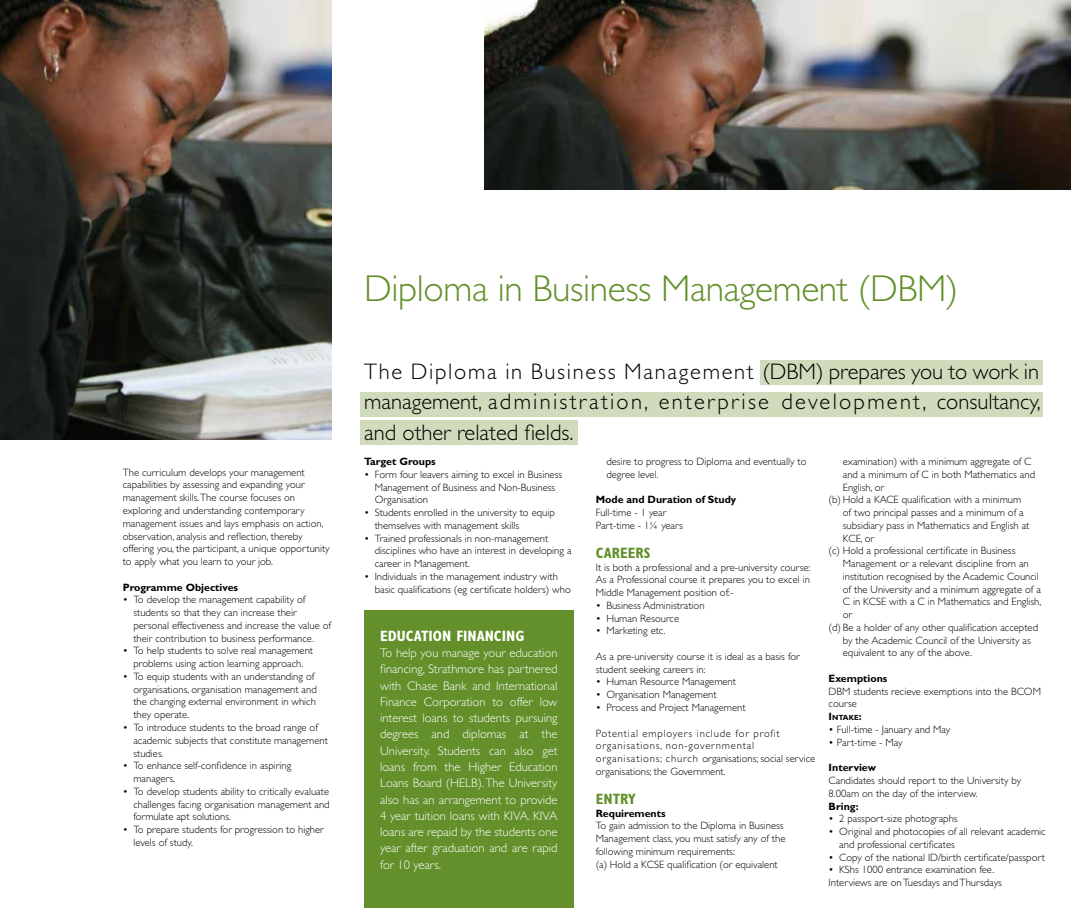
<style>
.page{position:relative;width:1071px;height:908px;background:#fff}
.page>*{position:absolute;margin:0;border:0;box-sizing:border-box;transform-origin:0 0}
.t1{font:300 37.5px "Gill Sans Std";letter-spacing:-.01em;color:#63902b}
.t2{font:300 22.5px/30px "Gill Sans Std";color:#000;text-align:justify}
.t3{font:700 condensed 15px "Gill Sans Std";color:#fff}
.t4{font:700 condensed 15px "Gill Sans Std";color:#63902b}
.t5{font:300 12.5px/16.2px "Gill Sans Std";color:#fff;text-align:justify}
.t6{font:300 10.62px/12.8px "Gill Sans Std";color:#000}
.t7{font:300 10.62px/12.8px "Gill Sans Std";letter-spacing:.075em;color:#000}
.t8{font:700 10.62px "Gill Sans Std";color:#000}
.t9{font:700 7.38px "Gill Sans Std";color:#000}
.s1{font-size:10.62px}
</style>
<div class="page">
<div style="left:360px;top:420px;width:217px;height:25px;background:#d0dbbc"></div>
<div style="left:360px;top:392px;width:682px;height:24px;background:#d0dbbc"></div>
<div style="left:760px;top:360px;width:282px;height:25px;background:#d0dbbc"></div>
<img style="left:0;top:0;width:332px;height:439px">
<img style="left:484px;top:0;width:586px;height:189px">
<div style="left:364px;top:610px;width:209px;height:297px;background:#63902b"></div>
<p class="t6" style="left:123px;top:465px;width:208px">The curriculum develops your management capabilities by assessing and expanding your management skills.The course focuses on exploring and understanding contemporary management issues and lays emphasis on action, observation, analysis and reflection, thereby offering you, the participant, a unique opportunity to apply what you learn to your job.</p>
<p class="t8" style="left:123px;top:580px;width:117px">Programme Objectives</p>
<p class="t6" style="left:133px;top:593px;width:199px;text-indent:-11px">• To develop the management capability of students so that they can increase their personal effectiveness and increase the value of their contribution to business performance.</p>
<p class="t6" style="left:123px;top:644px;width:192px;text-align:center">• To help students to solve real management problems using action learning approach.</p>
<p class="t6" style="left:133px;top:669px;width:185px;text-indent:-11px">• To equip students with an understanding of organisations, organisation management and the changing external environment in which they operate.</p>
<p class="t6" style="left:133px;top:720px;width:196px;text-indent:-11px">• To introduce students to the broad range of academic subjects that constitute management studies.</p>
<p class="t6" style="left:133px;top:759px;width:159px;text-indent:-11px">• To enhance self-confidence in aspiring managers.</p>
<p class="t6" style="left:133px;top:784px;width:198px;text-align:justify;text-indent:-11px">• To develop students ability to critically evaluate challenges facing organisation management and formulate apt solutions.</p>
<p class="t6" style="left:133px;top:822px;width:192px;text-indent:-11px">• To prepare students for progression to higher levels of study.</p>
<h1 class="t1" style="left:364px;top:267px;width:595px">Diploma in Business Management (DBM)</h1>
<h2 class="t2" style="left:364px;top:357px;width:678px">The Diploma in Business Management (DBM) prepares you to work in management, administration, enterprise development, consultancy, and other related fields.</h2>
<p class="t8" style="left:364px;top:455px;width:73px">Target Groups</p>
<p class="t6" style="left:374px;top:467px;width:189px;text-indent:-11px">• Form four leavers aiming to excel in Business<br>Management of Business and Non-Business<br>Organisation</p>
<p class="t6" style="left:374px;top:506px;width:181px;text-indent:-11px">• Students enrolled in the university to equip themselves with management skills</p>
<p class="t6" style="left:374px;top:531px;width:198px;text-indent:-11px">• Trained professionals in non-management disciplines who have an interest in developing a career in Management.</p>
<p class="t6" style="left:374px;top:569px;width:197px;text-indent:-11px">• Individuals in the management industry with basic qualifications (eg certificate holders) who</p>
<p class="t6" style="left:842px;top:455px;width:190px">examination) with a minimum aggregate of C</p>
<p class="t6" style="left:842px;top:467px;width:194px">and a minimum of C in both Mathematics and</p>
<p class="t6" style="left:842px;top:480px;width:43px">English, or</p>
<p class="t6" style="left:828px;top:493px;width:194px">(b) Hold a KACE qualification with a minimum</p>
<p class="t6" style="left:842px;top:506px;width:182px">of two principal passes and a minimum of a</p>
<p class="t6" style="left:842px;top:518px;width:188px">subsidiary pass in Mathematics and English at</p>
<p class="t6" style="left:842px;top:531px;width:33px">KCE, or</p>
<p class="t6" style="left:828px;top:544px;width:188px">(c) Hold a professional certificate in Business</p>
<p class="t6" style="left:842px;top:557px;width:187px">Management or a relevant discipline from an</p>
<p class="t6" style="left:842px;top:569px;width:197px">institution recognised by the Academic Council</p>
<p class="t6" style="left:842px;top:582px;width:199px">of the University and a minimum aggregate of a</p>
<p class="t6" style="left:842px;top:595px;width:200px">C in KCSE with a C in Mathematics and English,</p>
<p class="t6" style="left:842px;top:608px;width:11px">or</p>
<p class="t6" style="left:828px;top:620px;width:211px">(d) Be a holder of any other qualification accepted</p>
<p class="t6" style="left:842px;top:633px;width:189px">by the Academic Council of the University as</p>
<p class="t6" style="left:842px;top:646px;width:131px">equivalent to any of the above.</p>
<p class="t8" style="left:828px;top:671px;width:60px">Exemptions</p>
<p class="t6" style="left:828px;top:684px;width:214px">DBM students recieve exemptions into the BCOM course</p>
<p class="t9" style="left:828px;top:713px;width:35px"><span class="s1">I</span> NTAKE<span class="s1">:</span></p>
<p class="t6" style="left:828px;top:722px;width:123px">• Full-time - January and May</p>
<p class="t6" style="left:828px;top:735px;width:75px">• Part-time - May</p>
<p class="t8" style="left:828px;top:761px;width:49px">Interview</p>
<p class="t6" style="left:828px;top:773px;width:194px">Candidates should report to the University by<br>8.00am on the day of the interview.</p>
<p class="t8" style="left:828px;top:799px;width:31px">Bring:</p>
<p class="t6" style="left:828px;top:812px;width:130px">• 2 passport-size photographs</p>
<p class="t6" style="left:839px;top:824px;width:208px;text-indent:-11px">• Original and photocopies of all relevant academic and professional certificates</p>
<p class="t6" style="left:828px;top:850px;width:218px">• Copy of the national ID/birth certificate/passport</p>
<p class="t6" style="left:828px;top:863px;width:175px">• KShs 1000 entrance examination fee.<br>Interviews are on Tuesdays and Thursdays</p>
<p class="t6" style="left:606px;top:455px;width:201px">desire to progress to Diploma and eventually to degree level.</p>
<p class="t8" style="left:595px;top:493px;width:142px">Mode and Duration of Study</p>
<p class="t6" style="left:595px;top:506px;width:89px">Full-time - 1 year<br>Part-time - 1¼ years</p>
<h3 class="t4" style="left:595px;top:543px;width:56px">CAREERS</h3>
<p class="t6" style="left:595px;top:560px;width:216px;text-align:justify">It is both a professional and a pre-university course:<br>As a Professional course it prepares you to excel in Middle Management position of:-</p>
<p class="t6" style="left:595px;top:598px;width:110px">• Business Administration</p>
<p class="t6" style="left:595px;top:611px;width:85px">• Human Resource</p>
<p class="t6" style="left:595px;top:624px;width:71px">• Marketing etc.</p>
<p class="t6" style="left:595px;top:649px;width:205px">As a pre-university course it is ideal as a basis for student seeking careers in:</p>
<p class="t6" style="left:595px;top:675px;width:142px">• Human Resource Management</p>
<p class="t6" style="left:595px;top:688px;width:122px">• Organisation Management</p>
<p class="t6" style="left:595px;top:700px;width:151px">• Process and Project Management</p>
<p class="t7" style="left:595px;top:726px;width:221px">Potential employers include for profit organisations, non-governmental organisations; church organisations; social service organisations; the Government.</p>
<h3 class="t4" style="left:595px;top:789px;width:42px">ENTRY</h3>
<p class="t8" style="left:595px;top:806px;width:71px">Requirements</p>
<p class="t6" style="left:595px;top:819px;width:191px">To gain admission to the Diploma in Business Management class, you must satisfy any of the following minimum requirements:<br>(a) Hold a KCSE qualification (or equivalent</p>
<h3 class="t3" style="left:380px;top:626px;width:145px">EDUCATION FINANCING</h3>
<p class="t5" style="left:380px;top:644px;width:179px">To help you manage your education financing, Strathmore has partnered with Chase Bank and International Finance Corporation to offer low interest loans to students pursuing degrees and diplomas at the University. Students can also get loans from the Higher Education Loans Board (HELB). The University also has an arrangement to provide 4 year tuition loans with KIVA. KIVA loans are repaid by the students one year after graduation and are rapid for 10 years.</p>
</div>
